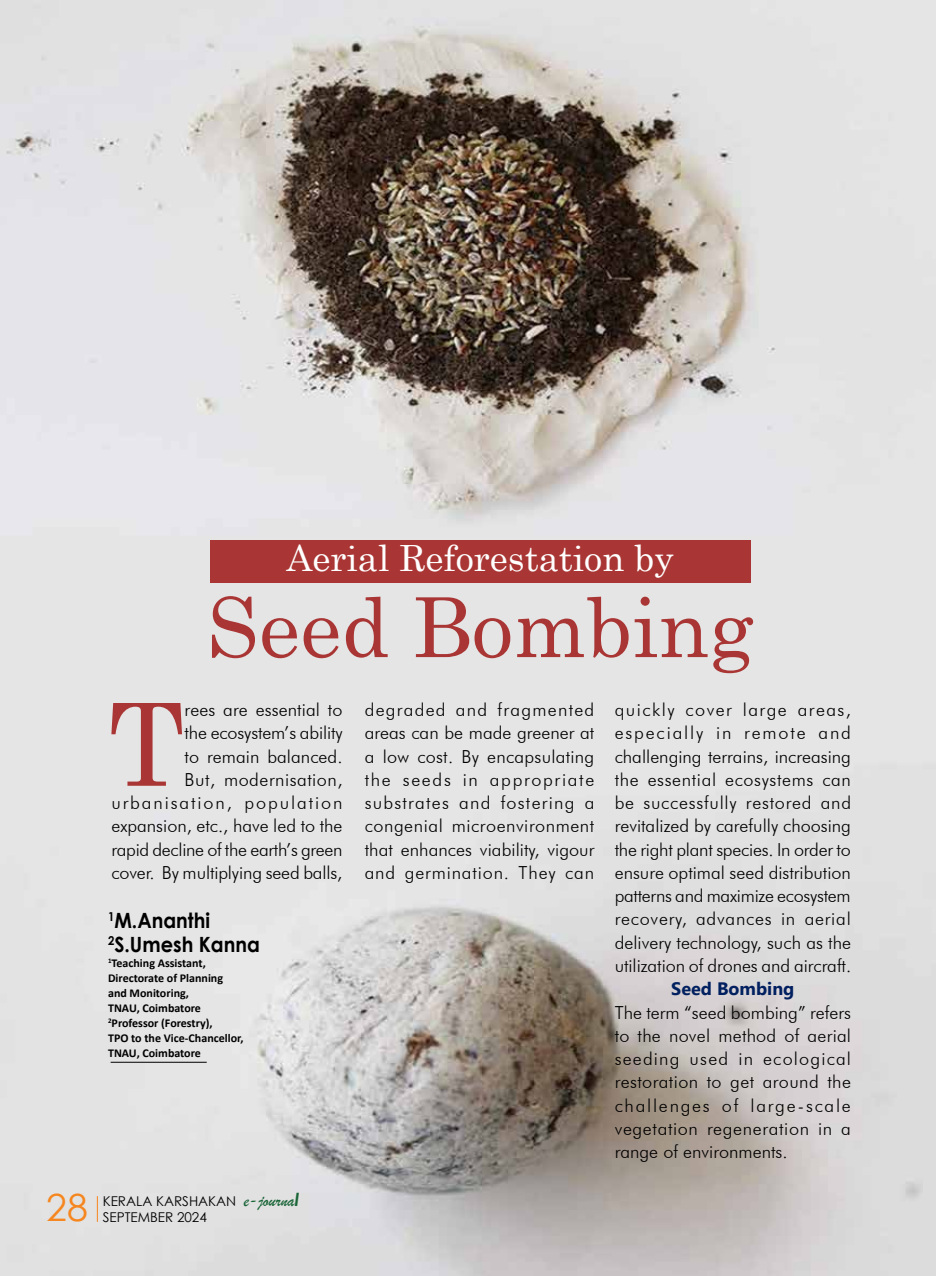
<style>
.page{position:relative;width:936px;height:1276px;background:#fff}
.page>*{position:absolute;margin:0;border:0;box-sizing:border-box;transform-origin:0 0}
.t1{font:114.6px "Century";color:#a93634}
.t2{font:82.65px "Century";color:#a93634}
.t3{font:37.5px "Century Gothic";color:#f6861f}
.t4{font:36.15px "Century";color:#fff}
.t5{font:700 21px/24px "Century Gothic";color:#000;scale:.93 1}
.t6{font:300 18px/23.2px "Futura BT";color:#000;text-align:justify}
.t7{font:700 18px "Segoe UI";color:#002060}
.t8{font:13.5px/16.2px "Century Gothic";color:#000}
.t9{font:700 12px/15px "Calibri";color:#000}
.s1{font-family:"Brush Script";font-size:18px;color:#1a6537}
.s2{font-weight:700;font-style:italic;font-size:18px;color:#1a6537}
</style>
<div class="page">
<img style="left:0;top:0;width:935px;height:1276px">
<div style="left:210px;top:540px;width:540px;height:43px;background:#a93634"></div>
<hr style="left:111px;top:1062px;width:96px;height:1px;background:#000">
<svg style="left:97px;top:1196px;width:1px;height:26px"></svg>
<h3 class="t4" style="left:286px;top:528px;width:389px">Aerial Reforestation by</h3>
<h2 class="t2" style="left:206px;top:558px;width:548px">Seed Bombing</h2>
<p class="t6" style="left:111px;top:698px;width:233px;text-align:right">rees are essential to<br>the ecosystem’s ability<br>to remain balanced.<br>But, modernisation, urbanisation, population expansion, etc., have led to the rapid decline of the earth’s green cover. By multiplying seed balls,</p>
<p class="t6" style="left:365px;top:698px;width:231px">degraded and fragmented areas can be made greener at a low cost. By encapsulating the seeds in appropriate substrates and fostering a congenial microenvironment that enhances viability, vigour and germination. They can</p>
<p class="t6" style="left:614px;top:698px;width:238px">quickly cover large areas, especially in remote and challenging terrains, increasing the essential ecosystems can be successfully restored and revitalized by carefully choosing the right plant species. In order to ensure optimal seed distribution patterns and maximize ecosystem recovery, advances in aerial delivery technology, such as the utilization of drones and aircraft.</p>
<p class="t7" style="left:671px;top:974px;width:125px">Seed Bombing</p>
<p class="t6" style="left:614px;top:1000px;width:238px">The term “seed bombing” refers to the novel method of aerial seeding used in ecological restoration to get around the challenges of large-scale vegetation regeneration in a range of environments.</p>
<h1 class="t1" style="left:108px;top:648px;width:78px">T</h1>
<p class="t5" style="left:108px;top:908px;width:165px"><sup>1</sup>M.Ananthi<br><sup>2</sup>S.Umesh Kanna</p>
<p class="t9" style="left:108px;top:955px;width:137px"><sup>1</sup>Teaching Assistant,<br>Directorate of Planning and Monitoring,<br>TNAU, Coimbatore<br><sup>2</sup>Professor (Forestry),<br>TPO to the Vice-Chancellor,<br>TNAU, Coimbatore</p>
<h3 class="t3" style="left:46px;top:1181px;width:43px">28</h3>
<p class="t8" style="left:103px;top:1192px;width:198px">KERALA KARSHAKAN <span class="s1">e-journa</span><span class="s2">l<br></span>SEPTEMBER 2024</p>
</div>
